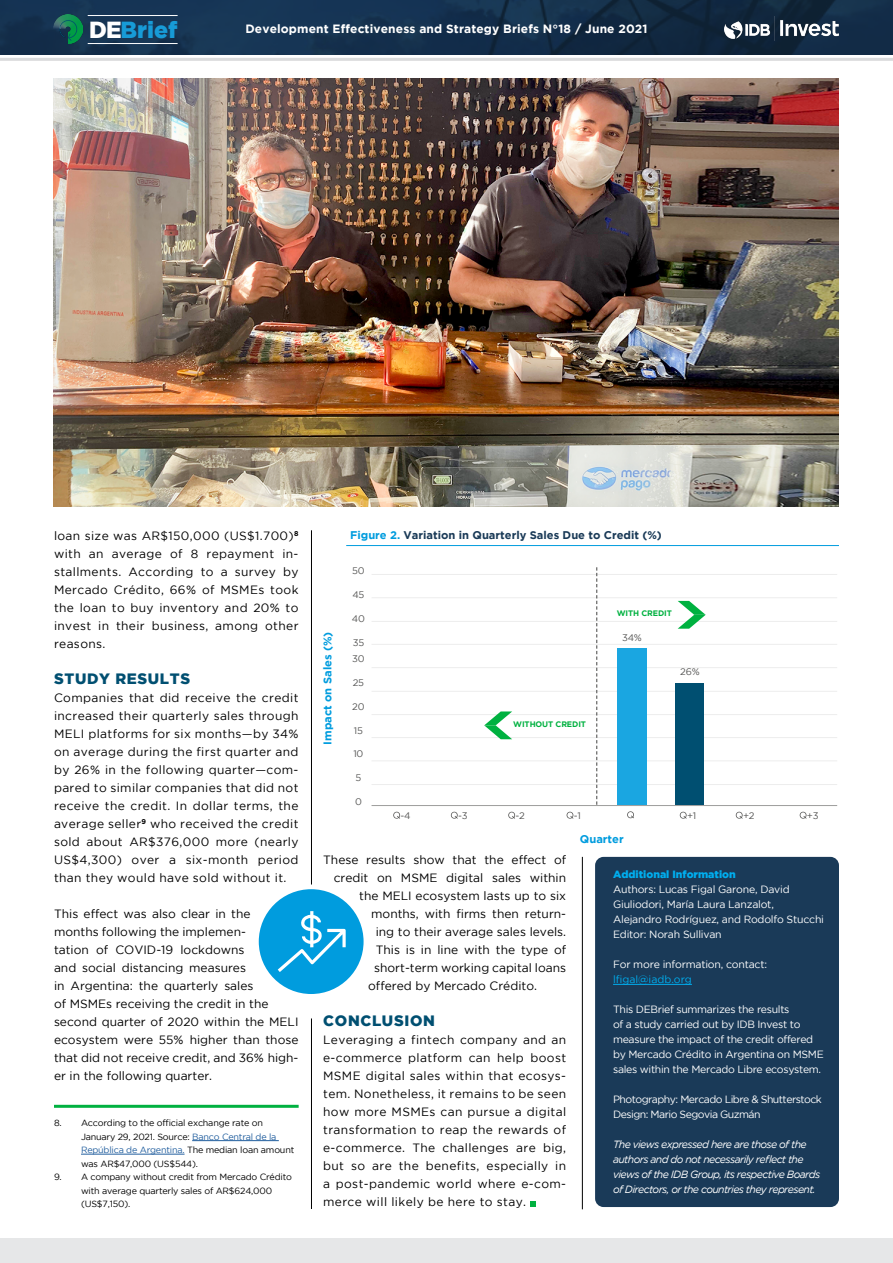
<style>
.page{position:relative;width:893px;height:1263px;background:#fff}
.page>*{position:absolute;margin:0;border:0;box-sizing:border-box;transform-origin:0 0}
.t1{font:900 23.25px "Gotham";color:#179bd7}
.t2{font:900 15px "Gotham";letter-spacing:.045em;color:#004f71}
.t3{font:12px/18px "Gotham";color:#000;text-align:justify}
.t4{font:700 12px "Gotham";letter-spacing:.01em;color:#fff}
.t5{font:700 11.1px "Gotham";color:#1a3a57}
.t6{font:700 11.1px "Gotham";color:#009cde}
.t7{font:10.5px/15px "Gotham";letter-spacing:-.03em;color:#fff}
.t8{font:italic 10.5px/15px "Gotham";letter-spacing:-.06em;color:#fff}
.t9{font:10.5px/15px "Gotham";letter-spacing:-.05em;color:#fff}
.t10{font:900 10.5px "Gotham";color:#00aeef}
.t11{font:10.5px "Gotham";color:#00aeef}
.t12{font:9.6px/15.9px "Gotham";letter-spacing:-.025em;color:#575756}
.t13{font:9px/13.5px "Gotham";letter-spacing:-.02em;color:#000}
.t14{font:700 7.95px "Gotham";letter-spacing:-.01em;color:#00b140}
.s1{color:#fff}
.s2{color:#215e9e}
.s3{color:#009cde}
.s4{font-style:inherit}
</style>
<div class="page">
<img style="left:0;top:0;width:893px;height:54px">
<hr style="left:88px;top:43px;width:90px;height:1px;background:#fff">
<hr style="left:88px;top:15px;width:90px;height:1px;background:#fff">
<img style="left:53px;top:14px;width:29px;height:29px">
<div style="left:0;top:1239px;width:893px;height:24px;background:#e6e7e8"></div>
<hr style="left:0;top:58px;width:893px;height:3px;background:#dadbdc">
<hr style="left:311px;top:1018px;width:1px;height:191px;background:#000">
<hr style="left:311px;top:530px;width:1px;height:354px;background:#000">
<hr style="left:582px;top:857px;width:1px;height:352px;background:#000">
<div style="left:595px;top:857px;width:244px;height:350px;background:#1a3a58;border-radius:9px"></div>
<hr style="left:613px;top:984px;width:79px;height:1px;background:#00aeef">
<svg style="left:530px;top:1201px;width:6px;height:5px"></svg>
<hr style="left:192px;top:1140px;width:87px;height:1px;background:#215e9e">
<hr style="left:81px;top:1154px;width:104px;height:1px;background:#215e9e">
<hr style="left:54px;top:1105px;width:245px;height:3px;background:#00b140">
<img style="left:53px;top:78px;width:786px;height:428px">
<div style="left:259px;top:889px;width:105px;height:105px;background:#009cde;border-radius:50%"></div>
<svg style="left:278px;top:911px;width:68px;height:61px"></svg>
<hr style="left:372px;top:714px;width:465px;height:1px;background:#ededed">
<hr style="left:372px;top:760px;width:465px;height:1px;background:#ededed">
<hr style="left:372px;top:667px;width:465px;height:1px;background:#ededed">
<hr style="left:372px;top:597px;width:465px;height:1px;background:#ededed">
<hr style="left:372px;top:784px;width:465px;height:1px;background:#ededed">
<hr style="left:372px;top:691px;width:465px;height:1px;background:#ededed">
<hr style="left:372px;top:621px;width:465px;height:1px;background:#ededed">
<hr style="left:372px;top:737px;width:465px;height:1px;background:#ededed">
<hr style="left:372px;top:644px;width:465px;height:1px;background:#ededed">
<hr style="left:372px;top:574px;width:465px;height:1px;background:#ededed">
<div style="left:617px;top:649px;width:30px;height:156px;background:#1aa6e1"></div>
<div style="left:675px;top:683px;width:29px;height:122px;background:#004f71"></div>
<hr style="left:372px;top:805px;width:465px;height:1px;background:#9d9d9c">
<svg style="left:393px;top:812px;width:7px;height:7px"></svg>
<svg style="left:451px;top:812px;width:7px;height:7px"></svg>
<svg style="left:508px;top:812px;width:7px;height:7px"></svg>
<svg style="left:567px;top:812px;width:6px;height:7px"></svg>
<svg style="left:627px;top:811px;width:7px;height:7px"></svg>
<svg style="left:680px;top:812px;width:7px;height:7px"></svg>
<svg style="left:736px;top:812px;width:7px;height:7px"></svg>
<svg style="left:800px;top:812px;width:7px;height:7px"></svg>
<svg style="left:596px;top:567px;width:1px;height:238px"></svg>
<svg style="left:678px;top:601px;width:28px;height:28px"></svg>
<svg style="left:484px;top:711px;width:28px;height:28px"></svg>
<hr style="left:346px;top:545px;width:493px;height:1px;background:#009cde">
<img style="left:724px;top:17px;width:114px;height:23px">
<h1 class="t1" style="left:89px;top:16px;width:90px"><span class="s1">DE</span>Brief</h1>
<p class="t4" style="left:245px;top:22px;width:404px">Development Effectiveness and Strategy Briefs N°18 / June 2021</p>
<p class="t3" style="left:54px;top:527px;width:246px">loan size was AR$150,000 (US$1.700)<sup>8 </sup>with an average of 8 repayment in&shy;stallments. According to a survey by Mercado Crédito, 66% of MSMEs took the loan to buy inventory and 20% to invest in their business, among other reasons.</p>
<p class="t2" style="left:54px;top:670px;width:138px">STUDY RESULTS</p>
<p class="t3" style="left:54px;top:689px;width:246px">Companies that did receive the credit increased their quarterly sales through MELI platforms for six months—by 34% on average during the first quarter and by 26% in the following quarter—com&shy;pared to similar companies that did not receive the credit. In dollar terms, the average seller<sup>9</sup> who received the credit sold about AR$376,000 more (nearly US$4,300) over a six-month period than they would have sold without it.</p>
<p class="t3" style="left:54px;top:905px;width:246px;text-align:left">This effect was also clear in the<br>months following the implemen-<br>tation of COVID-19 lockdowns<br>and social distancing measures<br>in Argentina: the quarterly sales<br>of MSMEs receiving the credit in the second quarter of 2020 within the MELI ecosystem were 55% higher than those that did not receive credit, and 36% high&shy;er in the following quarter.</p>
<p class="t13" style="left:81px;top:1116px;width:215px;text-indent:-27px">8. According to the official exchange rate on January 29, 2021. Source: <span class="s2">Banco Central de la República de Argentina.</span> The median loan amount was AR$47,000 (US$544).</p>
<p class="t13" style="left:81px;top:1170px;width:212px;text-indent:-27px">9. A company without credit from Mercado Crédito with average quarterly sales of AR$624,000 (US$7,150).</p>
<p class="t6" style="left:321px;top:745px;width:114px;rotate:-90deg">Impact on Sales (%)</p>
<p class="t5" style="left:350px;top:528px;width:313px"><span class="s3">Figure 2.</span> Variation in Quarterly Sales Due to Credit <span class="s4">(%)</span></p>
<p class="t12" style="left:352px;top:563px;width:14px">50</p>
<p class="t12" style="left:352px;top:587px;width:14px">45</p>
<p class="t12" style="left:352px;top:610px;width:15px">40</p>
<p class="t12" style="left:352px;top:634px;width:14px">35<br>30</p>
<p class="t12" style="left:353px;top:674px;width:13px">25</p>
<p class="t12" style="left:352px;top:698px;width:14px">20</p>
<p class="t12" style="left:354px;top:722px;width:11px">15</p>
<p class="t12" style="left:353px;top:746px;width:12px">10</p>
<p class="t12" style="left:356px;top:770px;width:7px">5</p>
<p class="t12" style="left:355px;top:794px;width:8px">0</p>
<p class="t12" style="left:400px;top:807px;width:12px">-4</p>
<p class="t12" style="left:458px;top:807px;width:11px">-3</p>
<p class="t12" style="left:515px;top:807px;width:11px">-2</p>
<p class="t12" style="left:574px;top:807px;width:9px">-1</p>
<p class="t14" style="left:617px;top:609px;width:57px">WITH CREDIT</p>
<p class="t12" style="left:622px;top:629px;width:21px">34%</p>
<p class="t14" style="left:513px;top:719px;width:74px">WITHOUT CREDIT</p>
<p class="t6" style="left:580px;top:833px;width:45px">Quarter</p>
<p class="t12" style="left:680px;top:663px;width:21px">26%</p>
<p class="t12" style="left:687px;top:807px;width:11px">+1</p>
<p class="t12" style="left:743px;top:807px;width:13px">+2</p>
<p class="t12" style="left:807px;top:807px;width:13px">+3</p>
<p class="t3" style="left:323px;top:851px;width:245px">These results show that the effect of</p>
<p class="t3" style="left:334px;top:869px;width:234px">credit on MSME digital sales within</p>
<p class="t3" style="left:359px;top:887px;width:208px">the MELI ecosystem lasts up to six</p>
<p class="t3" style="left:371px;top:905px;width:196px">months, with firms then return-</p>
<p class="t3" style="left:376px;top:923px;width:192px">ing to their average sales levels.</p>
<p class="t3" style="left:376px;top:941px;width:192px">This is in line with the type of</p>
<p class="t3" style="left:374px;top:959px;width:194px">short-term working capital loans</p>
<p class="t3" style="left:368px;top:977px;width:170px">offered by Mercado Crédito.</p>
<p class="t2" style="left:323px;top:1012px;width:113px">CONCLUSION</p>
<p class="t3" style="left:323px;top:1031px;width:245px">Leveraging a fintech company and an e-commerce platform can help boost MSME digital sales within that ecosys&shy;tem. Nonetheless, it remains to be seen how more MSMEs can pursue a digital transformation to reap the rewards of e-commerce. The challenges are big, but so are the benefits, especially in a post-pandemic world where e-com&shy;merce will likely be here to stay.</p>
<p class="t10" style="left:613px;top:868px;width:124px">Additional Information</p>
<p class="t7" style="left:613px;top:882px;width:212px">Authors: Lucas Figal Garone, David Giuliodori, María Laura Lanzalot, Alejandro Rodríguez, and Rodolfo Stucchi Editor: Norah Sullivan</p>
<p class="t7" style="left:613px;top:957px;width:156px">For more information, contact:</p>
<p class="t11" style="left:613px;top:973px;width:80px">lfigal@iadb.org</p>
<p class="t7" style="left:613px;top:1002px;width:212px">This DEBrief summarizes the results<br>of a study carried out by IDB Invest to measure the impact of the credit offered by Mercado Crédito in Argentina on MSME sales within the Mercado Libre ecosystem.</p>
<p class="t9" style="left:613px;top:1092px;width:210px">Photography: Mercado Libre &amp; Shutterstock<br>Design: Mario Segovia Guzmán</p>
<p class="t8" style="left:613px;top:1137px;width:209px">The views expressed here are those of the authors and do not necessarily reflect the views of the IDB Group, its respective Boards of Directors, or the countries they represent.</p>
</div>
